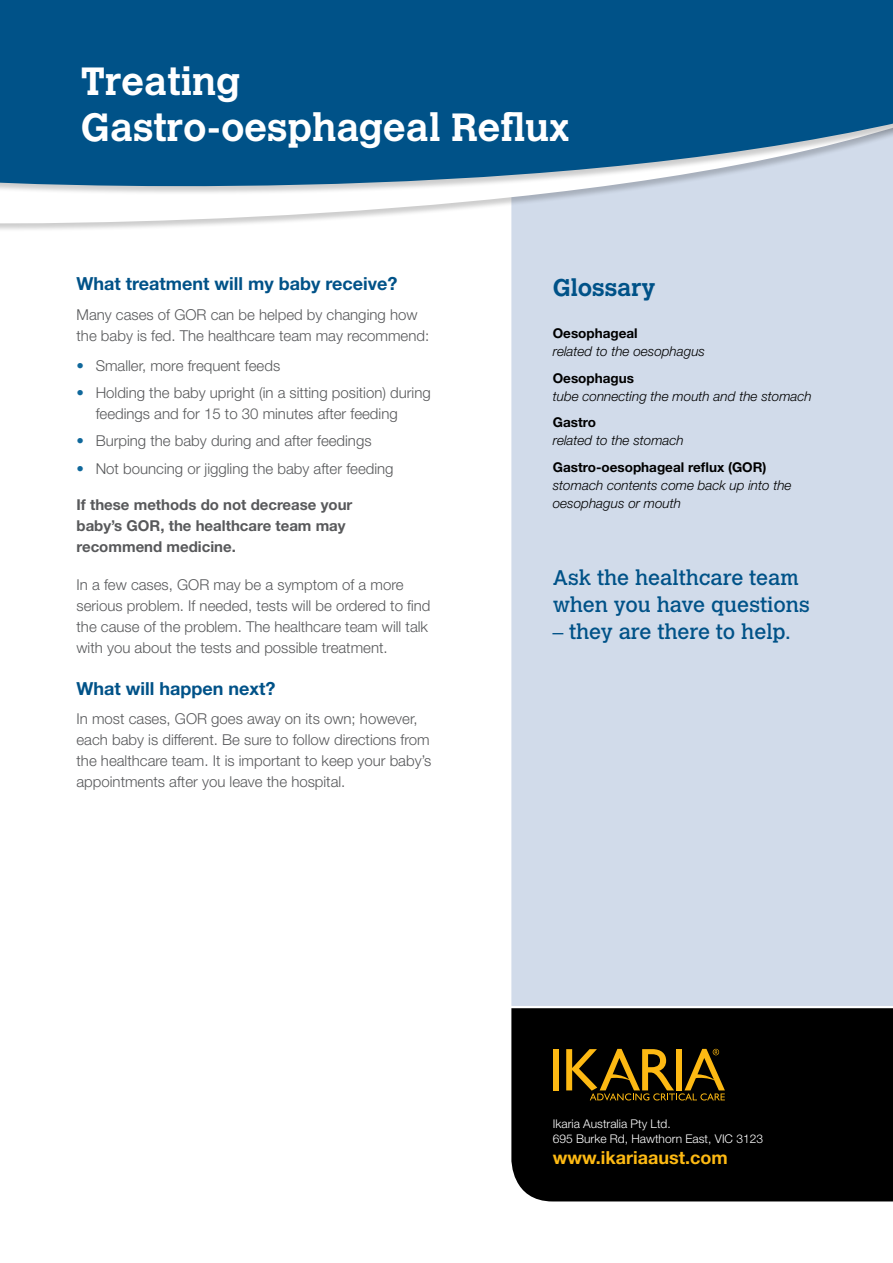
<style>
.page{position:relative;width:893px;height:1263px;background:#fff}
.page>*{position:absolute;margin:0;border:0;box-sizing:border-box;transform-origin:0 0}
.t1{font:700 39px/46.5px "Calvert";color:#fff}
.t2{font:700 24px "Calvert";color:#005288}
.t3{font:21px/27px "Calvert";color:#005288}
.t4{font:700 18px "Helvetica Neue";color:#005288}
.t5{font:700 18px "Helvetica Neue";color:#fdb913}
.t6{font:300 15px/21px "Helvetica Neue";color:#58595b}
.t7{font:700 15px/21px "Helvetica Neue";color:#58595b}
.t8{font:italic 300 13.5px/18px "Helvetica Neue";color:#000}
.t9{font:700 13.5px "Helvetica Neue";color:#000}
.t10{font:300 12px/15px "Helvetica Neue";color:#fff}
.s1{color:#10689b}
</style>
<div class="page">
<div style="left:511px;top:1008px;width:382px;height:194px;background:#000"></div>
<div style="left:553px;top:1049px;width:6px;height:41px;background:#fdb913"></div>
<svg style="left:566px;top:1049px;width:159px;height:51px"></svg>
<div style="left:511px;top:232px;width:382px;height:774px;background:#d1dbea"></div>
<svg style="left:0;top:210px;width:893px;height:19px"></svg>
<svg style="left:0;top:0;width:893px;height:210px;fill:#005288"></svg>
<h1 class="t1" style="left:81px;top:57px;width:490px">Treating<br>Gastro-oesphageal Reflux</h1>
<p class="t4" style="left:77px;top:273px;width:322px">What treatment will my baby receive?</p>
<p class="t6" style="left:77px;top:304px;width:354px">Many cases of GOR can be helped by changing how the baby is fed. The healthcare team may recommend:</p>
<p class="t6" style="left:77px;top:354px;width:205px"><span class="s1">•</span> Smaller, more frequent feeds</p>
<p class="t6" style="left:96px;top:382px;width:337px;text-indent:-19px"><span class="s1">•</span> Holding the baby upright (in a sitting position) during feedings and for 15 to 30 minutes after feeding</p>
<p class="t6" style="left:77px;top:430px;width:297px"><span class="s1">•</span> Burping the baby during and after feedings</p>
<p class="t6" style="left:77px;top:457px;width:319px"><span class="s1">•</span> Not bouncing or jiggling the baby after feeding</p>
<p class="t7" style="left:77px;top:493px;width:277px">If these methods do not decrease your baby’s GOR, the healthcare team may recommend medicine.</p>
<p class="t6" style="left:77px;top:573px;width:355px">In a few cases, GOR may be a symptom of a more serious problem. If needed, tests will be ordered to find the cause of the problem. The healthcare team will talk with you about the tests and possible treatment.</p>
<p class="t4" style="left:77px;top:677px;width:200px">What will happen next?</p>
<p class="t6" style="left:77px;top:708px;width:356px">In most cases, GOR goes away on its own; however, each baby is different. Be sure to follow directions from the healthcare team. It is important to keep your baby’s appointments after you leave the hospital.</p>
<h2 class="t2" style="left:553px;top:272px;width:104px">Glossary</h2>
<p class="t9" style="left:553px;top:325px;width:86px">Oesophageal</p>
<p class="t8" style="left:553px;top:342px;width:154px">related to the oesophagus</p>
<p class="t9" style="left:553px;top:369px;width:83px">Oesophagus</p>
<p class="t8" style="left:553px;top:386px;width:261px">tube connecting the mouth and the stomach</p>
<p class="t9" style="left:553px;top:414px;width:45px">Gastro</p>
<p class="t8" style="left:553px;top:431px;width:133px">related to the stomach</p>
<p class="t9" style="left:553px;top:458px;width:215px">Gastro-oesophageal reflux (GOR)</p>
<p class="t8" style="left:553px;top:475px;width:240px">stomach contents come back up into the oesophagus or mouth</p>
<h3 class="t3" style="left:553px;top:564px;width:258px">Ask the healthcare team when you have questions</h3>
<h3 class="t3" style="left:553px;top:618px;width:239px">– they are there to help.</h3>
<p class="t10" style="left:553px;top:1116px;width:212px">Ikaria Australia Pty Ltd.<br>695 Burke Rd, Hawthorn East, VIC 3123</p>
<p class="t5" style="left:553px;top:1146px;width:176px">www.ikariaaust.com</p>
</div>
